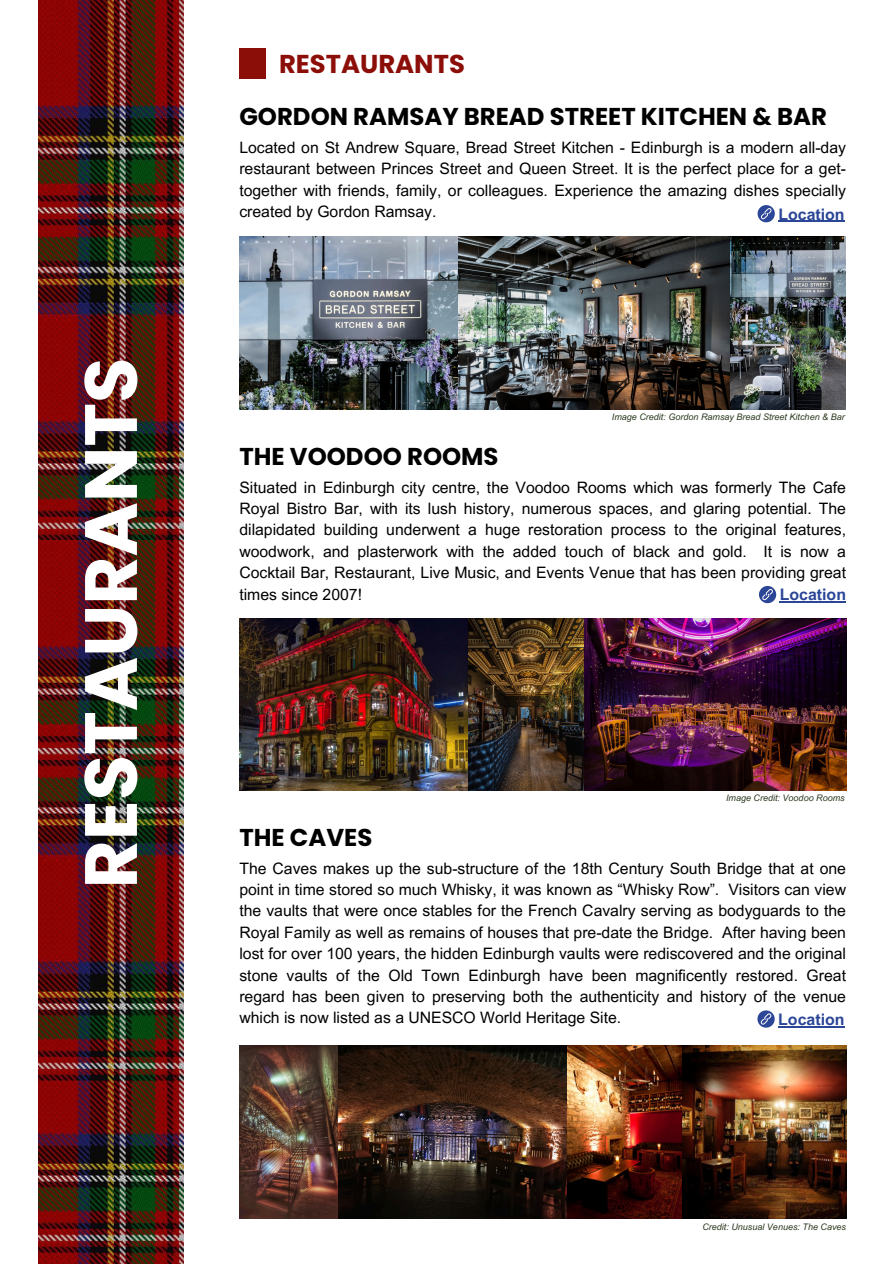
<style>
.page{position:relative;width:894px;height:1264px;background:#fff}
.page>*{position:absolute;margin:0;border:0;box-sizing:border-box;transform-origin:0 0}
.t1{font:700 73.8px "Poppins";color:#fff}
.t2{font:700 25.8px "Poppins";color:#8c0e09}
.t3{font:700 24.3px "Poppins";color:#000}
.t4{font:700 15.9px "Arial MT Pro";color:#2b4597}
.t5{font:15.75px/21.3px "Arial MT Pro";color:#000;text-align:justify}
.t6{font:italic 9px "Arial MT Pro";color:#2b391f}
</style>
<div class="page">
<img style="left:239px;top:236px;width:606px;height:173px">
<img style="left:239px;top:618px;width:229px;height:172px">
<img style="left:239px;top:1045px;width:607px;height:173px">
<img style="left:38px;top:0;width:145px;height:540px">
<img style="left:38px;top:540px;width:145px;height:543px">
<img style="left:38px;top:1083px;width:145px;height:180px">
<svg style="left:757px;top:205px;width:18px;height:18px"></svg>
<hr style="left:778px;top:221px;width:66px;height:1px;background:#2b4597">
<svg style="left:759px;top:586px;width:18px;height:18px"></svg>
<hr style="left:779px;top:601px;width:66px;height:1px;background:#2b4597">
<svg style="left:757px;top:1010px;width:18px;height:18px"></svg>
<hr style="left:778px;top:1026px;width:66px;height:1px;background:#2b4597">
<div style="left:239px;top:48px;width:27px;height:31px;background:#8c0e09"></div>
<img style="left:583px;top:618px;width:263px;height:172px">
<img style="left:468px;top:618px;width:115px;height:172px">
<p class="t1" style="left:59px;top:888px;width:532px;rotate:-90deg">RESTAURANTS</p>
<p class="t2" style="left:279px;top:46px;width:187px">RESTAURANTS</p>
<h2 class="t3" style="left:239px;top:99px;width:589px">GORDON RAMSAY BREAD STREET KITCHEN &amp; BAR</h2>
<p class="t5" style="left:239px;top:139px;width:608px">Located on St Andrew Square, Bread Street Kitchen - Edinburgh is a modern all-day restaurant between Princes Street and Queen Street. It is the perfect place for a get&shy;together with friends, family, or colleagues. Experience the amazing dishes specially created by Gordon Ramsay.</p>
<p class="t4" style="left:778px;top:208px;width:68px">Location</p>
<p class="t3" style="left:239px;top:439px;width:260px">THE VOODOO ROOMS</p>
<h4 class="t6" style="left:611px;top:414px;width:234px">Image Credit: Gordon Ramsay Bread Street Kitchen &amp; Bar</h4>
<p class="t5" style="left:239px;top:478px;width:608px">Situated in Edinburgh city centre, the Voodoo Rooms which was formerly The Cafe Royal Bistro Bar, with its lush history, numerous spaces, and glaring potential. The dilapidated building underwent a huge restoration process to the original features, woodwork, and plasterwork with the added touch of black and gold. It is now a Cocktail Bar, Restaurant, Live Music, and Events Venue that has been providing great times since 2007!</p>
<h2 class="t4" style="left:779px;top:589px;width:68px">Location</h2>
<p class="t3" style="left:239px;top:820px;width:134px">THE CAVES</p>
<p class="t6" style="left:725px;top:794px;width:120px">Image Credit: Voodoo Rooms</p>
<h3 class="t5" style="left:239px;top:859px;width:608px">The Caves makes up the sub-structure of the 18th Century South Bridge that at one point in time stored so much Whisky, it was known as “Whisky Row”. Visitors can view the vaults that were once stables for the French Cavalry serving as bodyguards to the Royal Family as well as remains of houses that pre-date the Bridge. After having been lost for over 100 years, the hidden Edinburgh vaults were rediscovered and the original stone vaults of the Old Town Edinburgh have been magnificently restored. Great regard has been given to preserving both the authenticity and history of the venue which is now listed as a UNESCO World Heritage Site.</h3>
<h4 class="t4" style="left:778px;top:1013px;width:68px">Location</h4>
<p class="t6" style="left:702px;top:1223px;width:145px">Credit: Unusual Venues: The Caves</p>
</div>
